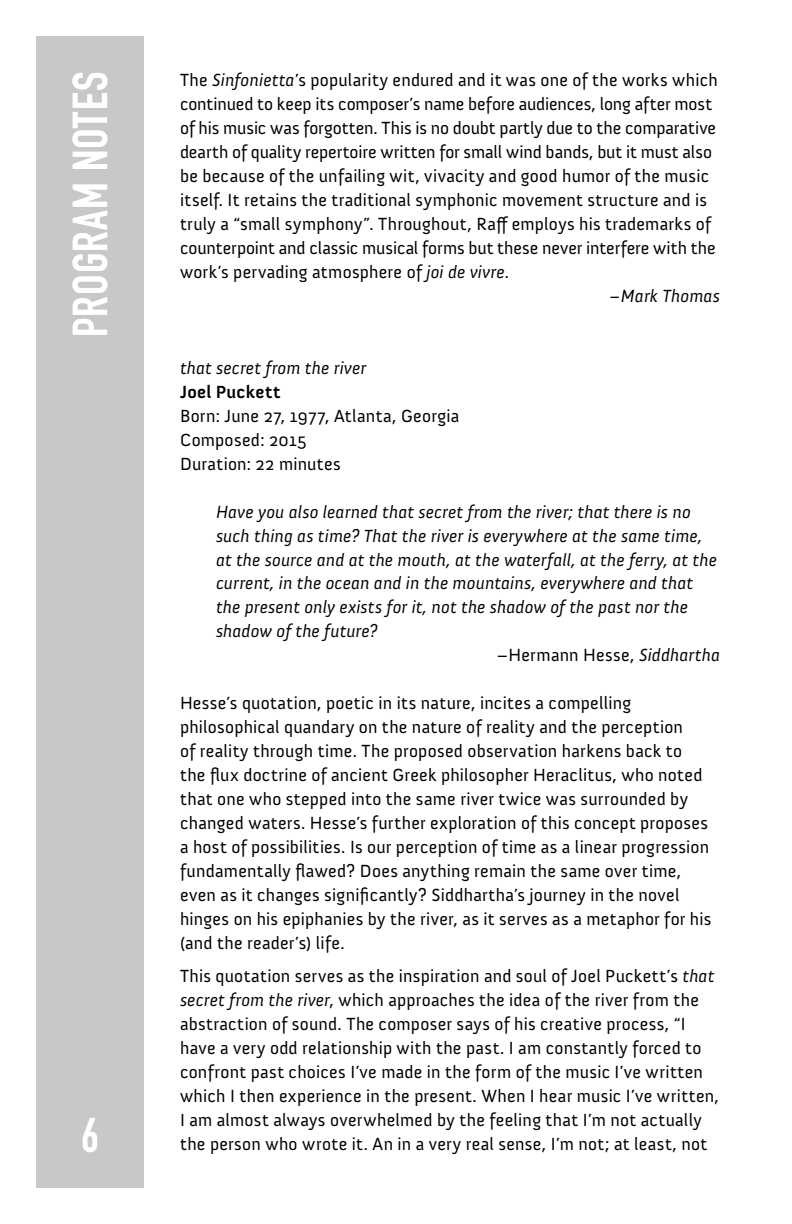
<style>
.page{position:relative;width:792px;height:1224px;background:#fff}
.page>*{position:absolute;margin:0;border:0;box-sizing:border-box;transform-origin:0 0}
.t1{font:700 48px "DIN Condensed";letter-spacing:.025em;color:#fff}
.t2{font:18px/24px "Anivers";letter-spacing:.015em;color:#000}
.t3{font:italic 18px "Anivers";letter-spacing:.01em;color:#000}
.t4{font:18px "Anivers";letter-spacing:-.005em;color:#000}
.t5{font:700 18px "Anivers";letter-spacing:.015em;color:#000}
.s1{font-style:italic}
</style>
<div class="page">
<div style="left:36px;top:36px;width:108px;height:1152px;background:#c7c8ca"></div>
<h1 class="t1" style="left:58px;top:337px;width:267px;rotate:-90deg">PROGRAM NOTES</h1>
<h1 class="t1" style="left:81px;top:1103px;width:19px">6</h1>
<p class="t2" style="left:180px;top:68px;width:539px">The <span class="s1">Sinfonietta</span>’s popularity endured and it was one of the works which</p>
<p class="t4" style="left:180px;top:94px;width:534px">continued to keep its composer’s name before audiences, long after most</p>
<p class="t2" style="left:180px;top:116px;width:538px">of his music was forgotten. This is no doubt partly due to the comparative</p>
<p class="t2" style="left:180px;top:140px;width:534px">dearth of quality repertoire written for small wind bands, but it must also</p>
<p class="t2" style="left:180px;top:164px;width:531px">be because of the unfailing wit, vivacity and good humor of the music</p>
<p class="t2" style="left:180px;top:188px;width:529px">itself. It retains the traditional symphonic movement structure and is</p>
<p class="t2" style="left:180px;top:212px;width:533px">truly a “small symphony”. Throughout, Raff employs his trademarks of</p>
<p class="t4" style="left:180px;top:238px;width:537px">counterpoint and classic musical forms but these never interfere with the</p>
<p class="t2" style="left:180px;top:260px;width:331px">work’s pervading atmosphere of <span class="s1">joi de vivre</span>.</p>
<p class="t3" style="left:609px;top:286px;width:112px">–Mark Thomas</p>
<p class="t3" style="left:180px;top:358px;width:188px">that secret from the river</p>
<p class="t5" style="left:180px;top:382px;width:102px">Joel Puckett</p>
<p class="t2" style="left:180px;top:404px;width:281px">Born: June 27, 1977, Atlanta, Georgia<br>Composed: 2015<br>Duration: 22 minutes</p>
<p class="t3" style="left:216px;top:502px;width:476px">Have you also learned that secret from the river; that there is no</p>
<p class="t3" style="left:216px;top:526px;width:488px">such thing as time? That the river is everywhere at the same time,</p>
<p class="t3" style="left:216px;top:550px;width:503px">at the source and at the mouth, at the waterfall, at the ferry, at the</p>
<p class="t3" style="left:216px;top:574px;width:479px">current, in the ocean and in the mountains, everywhere and that</p>
<p class="t3" style="left:216px;top:598px;width:474px">the present only exists for it, not the shadow of the past nor the</p>
<p class="t3" style="left:216px;top:622px;width:163px">shadow of the future?</p>
<p class="t2" style="left:496px;top:644px;width:225px">–Hermann Hesse, <span class="s1">Siddhartha</span></p>
<p class="t2" style="left:180px;top:692px;width:533px">Hesse’s quotation, poetic in its nature, incites a compelling philosophical quandary on the nature of reality and the perception<br>of reality through time. The proposed observation harkens back to the flux doctrine of ancient Greek philosopher Heraclitus, who noted that one who stepped into the same river twice was surrounded by changed waters. Hesse’s further exploration of this concept proposes a host of possibilities. Is our perception of time as a linear progression fundamentally flawed? Does anything remain the same over time, even as it changes significantly? Siddhartha’s journey in the novel hinges on his epiphanies by the river, as it serves as a metaphor for his (and the reader’s) life.</p>
<p class="t2" style="left:180px;top:965px;width:541px">This quotation serves as the inspiration and soul of Joel Puckett’s <span class="s1">that secret from the river</span>, which approaches the idea of the river from the abstraction of sound. The composer says of his creative process, “I have a very odd relationship with the past. I am constantly forced to confront past choices I’ve made in the form of the music I’ve written which I then experience in the present. When I hear music I’ve written, I am almost always overwhelmed by the feeling that I’m not actually the person who wrote it. An in a very real sense, I’m not; at least, not</p>
</div>
